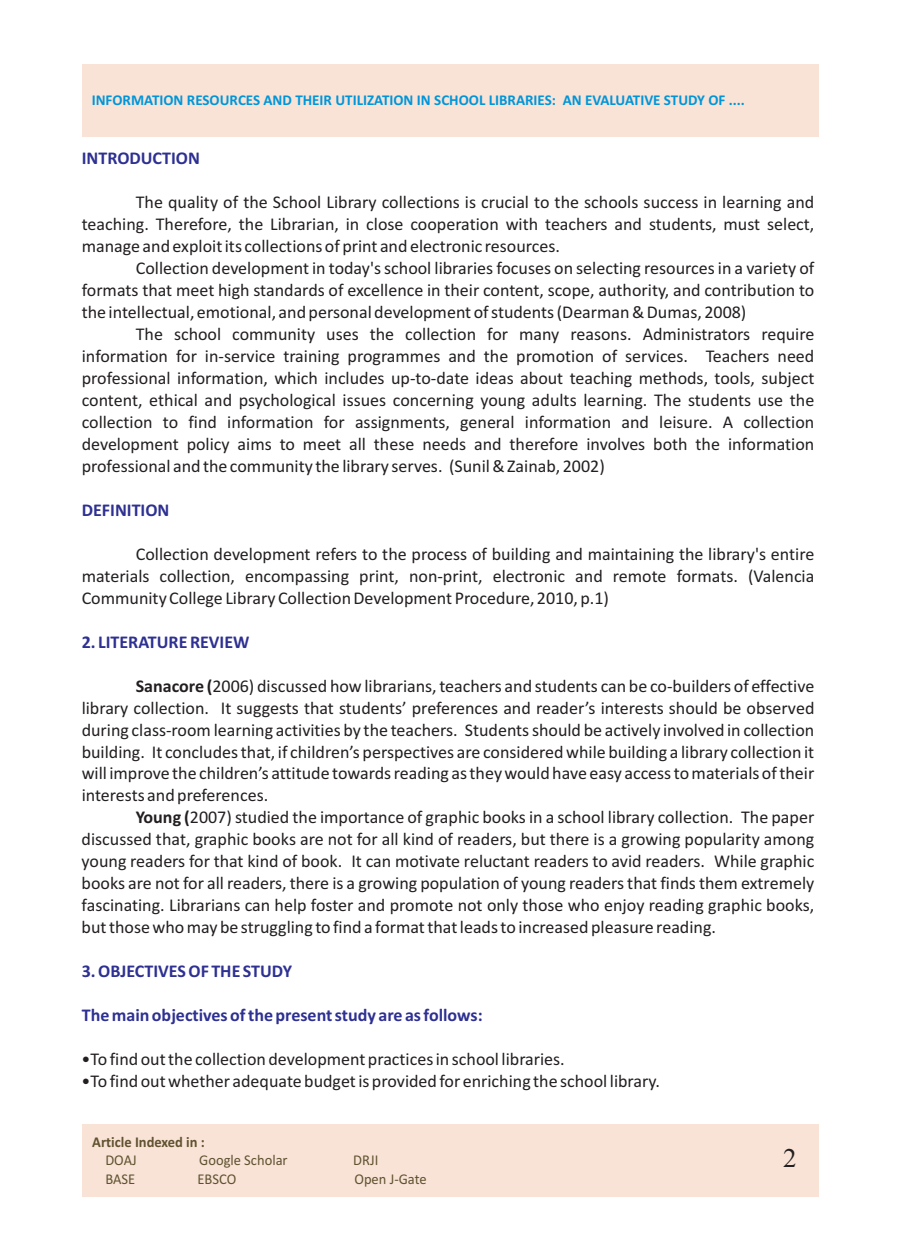
<style>
.page{position:relative;width:898px;height:1242px;background:#fff}
.page>*{position:absolute;margin:0;border:0;box-sizing:border-box;transform-origin:0 0}
.t1{font:27px "Times New Roman";color:#231f20}
.t2{font:18px/21.9px "Calibri";color:#231f20;text-align:justify}
.t3{font:700 18px "Calibri";color:#2e3092}
.t4{font:700 15px "Calibri";color:#0095d9}
.t5{font:15px "Calibri";color:#605230}
.t6{font:700 15px "Calibri";color:#605230}
.s1{font-weight:700}
</style>
<div class="page">
<div style="left:82px;top:1124px;width:736px;height:72px;background:#f8e3d6"></div>
<div style="left:82px;top:64px;width:736px;height:72px;background:#f8e3d6"></div>
<p class="t4" style="left:92px;top:93px;width:654px">INFORMATION RESOURCES AND THEIR UTILIZATION IN SCHOOL LIBRARIES: AN EVALUATIVE STUDY OF ....</p>
<p class="t3" style="left:82px;top:151px;width:120px">INTRODUCTION</p>
<p class="t2" style="left:82px;top:193px;width:734px;text-indent:54px">The quality of the School Library collections is crucial to the schools success in learning and teaching. Therefore, the Librarian, in close cooperation with teachers and students, must select, manage and exploit its collections of print and electronic resources.</p>
<p class="t2" style="left:82px;top:258px;width:733px;text-indent:54px">Collection development in today's school libraries focuses on selecting resources in a variety of formats that meet high standards of excellence in their content, scope, authority, and contribution to the intellectual, emotional, and personal development of students (Dearman &amp; Dumas, 2008)</p>
<p class="t2" style="left:82px;top:324px;width:734px;text-indent:54px">The school community uses the collection for many reasons. Administrators require information for in-service training programmes and the promotion of services. Teachers need professional information, which includes up-to-date ideas about teaching methods, tools, subject content, ethical and psychological issues concerning young adults learning. The students use the collection to find information for assignments, general information and leisure. A collection development policy aims to meet all these needs and therefore involves both the information professional and the community the library serves. (Sunil &amp; Zainab, 2002)</p>
<p class="t3" style="left:82px;top:502px;width:89px">DEFINITION</p>
<p class="t2" style="left:82px;top:544px;width:734px;text-indent:54px">Collection development refers to the process of building and maintaining the library's entire materials collection, encompassing print, non-print, electronic and remote formats. (Valencia Community College Library Collection Development Procedure, 2010, p.1)</p>
<p class="t3" style="left:82px;top:634px;width:169px">2. LITERATURE REVIEW</p>
<p class="t2" style="left:82px;top:676px;width:734px;text-indent:54px"><span class="s1">Sanacore (</span>2006) discussed how librarians, teachers and students can be co-builders of effective library collection. It suggests that students’ preferences and reader’s interests should be observed during class-room learning activities by the teachers. Students should be actively involved in collection building. It concludes that, if children’s perspectives are considered while building a library collection it will improve the children’s attitude towards reading as they would have easy access to materials of their interests and preferences.</p>
<p class="t2" style="left:82px;top:808px;width:734px;text-indent:54px"><span class="s1">Young (</span>2007) studied the importance of graphic books in a school library collection. The paper discussed that, graphic books are not for all kind of readers, but there is a growing popularity among young readers for that kind of book. It can motivate reluctant readers to avid readers. While graphic books are not for all readers, there is a growing population of young readers that finds them extremely fascinating. Librarians can help foster and promote not only those who enjoy reading graphic books, but those who may be struggling to find a format that leads to increased pleasure reading.</p>
<p class="t3" style="left:82px;top:963px;width:212px">3. OBJECTIVES OF THE STUDY</p>
<p class="t3" style="left:82px;top:1007px;width:402px">The main objectives of the present study are as follows:</p>
<p class="t2" style="left:82px;top:1049px;width:484px">•To find out the collection development practices in school libraries.</p>
<p class="t2" style="left:82px;top:1071px;width:579px">•To find out whether adequate budget is provided for enriching the school library.</p>
<p class="t6" style="left:92px;top:1135px;width:114px">Article Indexed in :</p>
<p class="t5" style="left:105px;top:1154px;width:33px">DOAJ</p>
<p class="t5" style="left:199px;top:1154px;width:90px">Google Scholar</p>
<p class="t5" style="left:353px;top:1154px;width:27px">DRJI</p>
<p class="t5" style="left:105px;top:1172px;width:31px">BASE</p>
<p class="t5" style="left:197px;top:1172px;width:40px">EBSCO</p>
<p class="t5" style="left:354px;top:1172px;width:74px">Open J-Gate</p>
<h1 class="t1" style="left:783px;top:1147px;width:15px">2</h1>
</div>
